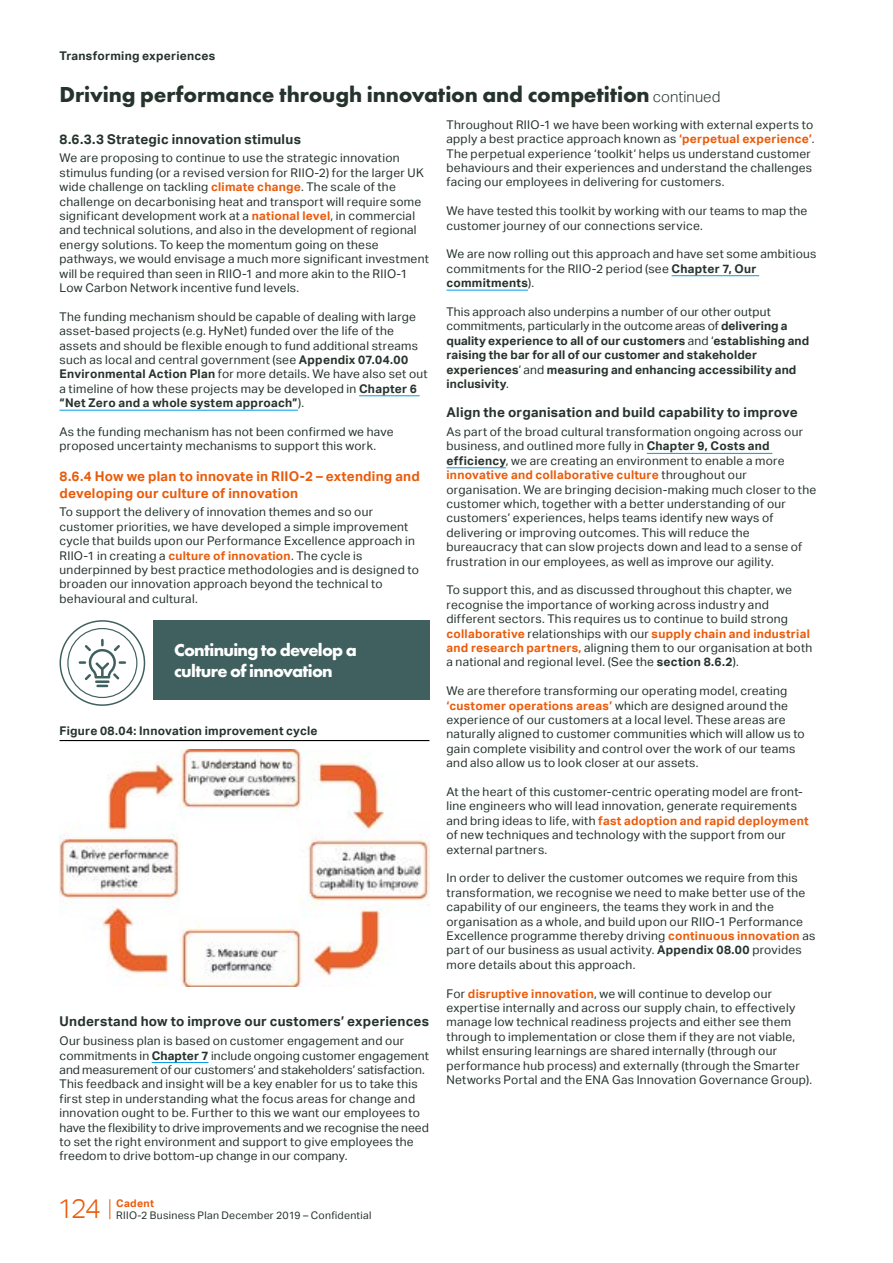
<style>
.page{position:relative;width:893px;height:1263px;background:#fff}
.page>*{position:absolute;margin:0;border:0;box-sizing:border-box;transform-origin:0 0}
.t1{font:300 27px "Aktiv Grotesk";color:#ea5b0b}
.MainheadLevel1{font:700 22.5px "Futura PT";letter-spacing:-.005em;color:#26332c}
.PulloutHeader_Colour{font:700 18px/21.6px "Futura PT";letter-spacing:-.04em;color:#fff}
.SubheadLevel3{font:700 13.5px "Aktiv Grotesk";letter-spacing:.015em;color:#26332c}
.SubheadLevel2{font:700 13.5px/16.5px "Aktiv Grotesk";letter-spacing:.015em;color:#ea5b0b}
.BodyText{font:12px/14.4px "Aktiv Grotesk";letter-spacing:.02em;color:#26332c}
.BodyText-2{font:700 12px/14.4px "Aktiv Grotesk";letter-spacing:.01em;color:#26332c}
.ChartHeader_new{font:700 12px "Aktiv Grotesk";letter-spacing:.02em;color:#26332c}
.t2{font:10.5px "Aktiv Grotesk";letter-spacing:.03em;color:#26332c}
.t3{font:700 10.5px "Aktiv Grotesk";letter-spacing:.025em;color:#ea5b0b}
.s1{font-family:"Aktiv Grotesk";font-weight:300;font-size:15px}
.s2{font-weight:700;color:#ea5b0b}
.s3{font-weight:700}
.s4{font-weight:400}
</style>
<div class="page">
<svg style="left:109px;top:1199px;width:1px;height:20px"></svg>
<hr style="left:359px;top:395px;width:61px;height:1px;background:#009fe3">
<hr style="left:60px;top:410px;width:238px;height:1px;background:#009fe3">
<hr style="left:60px;top:740px;width:369px;height:1px;background:#000">
<svg style="left:60px;top:621px;width:84px;height:84px"></svg>
<div style="left:67px;top:628px;width:70px;height:70px;border:1px solid #3f605f;border-radius:50%"></div>
<svg style="left:79px;top:639px;width:47px;height:48px"></svg>
<div style="left:60px;top:620px;width:85px;height:86px;border:2px solid #3f605f;border-radius:50%"></div>
<div style="left:153px;top:620px;width:276px;height:79px;background:#3f605f"></div>
<hr style="left:152px;top:1062px;width:56px;height:1px;background:#009fe3">
<img style="left:60px;top:750px;width:369px;height:236px">
<hr style="left:672px;top:275px;width:87px;height:1px;background:#009fe3">
<hr style="left:446px;top:290px;width:82px;height:1px;background:#009fe3">
<hr style="left:647px;top:453px;width:125px;height:1px;background:#009fe3">
<hr style="left:446px;top:467px;width:60px;height:1px;background:#009fe3">
<p class="BodyText-2" style="left:60px;top:48px;width:157px">Transforming experiences</p>
<h1 class="MainheadLevel1" style="left:60px;top:80px;width:662px">Driving performance through innovation and competition <span class="s1">continued</span></h1>
<p class="SubheadLevel3" style="left:60px;top:131px;width:243px">8.6.3.3 Strategic innovation stimulus</p>
<p class="BodyText" style="left:60px;top:151px;width:371px">We are proposing to continue to use the strategic innovation stimulus funding (or a revised version for RIIO-2) for the larger UK wide challenge on tackling <span class="s2">climate change</span>. The scale of the challenge on decarbonising heat and transport will require some significant development work at a <span class="s2">national level</span>, in commercial and technical solutions, and also in the development of regional energy solutions. To keep the momentum going on these pathways, we would envisage a much more significant investment will be required than seen in RIIO-1 and more akin to the RIIO-1<br>Low Carbon Network incentive fund levels.</p>
<p class="BodyText" style="left:60px;top:309px;width:370px">The funding mechanism should be capable of dealing with large asset-based projects (e.g. HyNet) funded over the life of the assets and should be flexible enough to fund additional streams such as local and central government (see <span class="s3">Appendix 07.04.00<br>Environmental Action Plan</span> for more details. We have also set out a timeline of how these projects may be developed in <span class="s3">Chapter 6 “Net Zero and a whole system approach”</span>).</p>
<p class="BodyText" style="left:60px;top:425px;width:336px">As the funding mechanism has not been confirmed we have proposed uncertainty mechanisms to support this work.</p>
<p class="SubheadLevel2" style="left:60px;top:468px;width:362px">8.6.4 How we plan to innovate in RIIO-2 – extending and developing our culture of innovation</p>
<p class="BodyText" style="left:60px;top:505px;width:361px">To support the delivery of innovation themes and so our customer priorities, we have developed a simple improvement cycle that builds upon our Performance Excellence approach in RIIO-1 in creating a <span class="s2">culture of innovation</span>. The cycle is underpinned by best practice methodologies and is designed to broaden our innovation approach beyond the technical to behavioural and cultural.</p>
<p class="PulloutHeader_Colour" style="left:174px;top:638px;width:184px">Continuing to develop a culture of innovation</p>
<p class="ChartHeader_new" style="left:60px;top:723px;width:260px">Figure 08.04: Innovation improvement cycle</p>
<p class="SubheadLevel3" style="left:60px;top:1014px;width:371px">Understand how to improve our customers’ experiences</p>
<p class="BodyText" style="left:60px;top:1034px;width:371px">Our business plan is based on customer engagement and our commitments in <span class="s3">Chapter 7</span> include ongoing customer engagement and measurement of our customers’ and stakeholders’ satisfaction.<br>This feedback and insight will be a key enabler for us to take this first step in understanding what the focus areas for change and innovation ought to be. Further to this we want our employees to have the flexibility to drive improvements and we recognise the need to set the right environment and support to give employees the freedom to drive bottom-up change in our company.</p>
<h1 class="t1" style="left:57px;top:1193px;width:45px">124</h1>
<p class="t3" style="left:116px;top:1197px;width:39px">Cadent</p>
<p class="t2" style="left:116px;top:1209px;width:257px">RIIO-2 Business Plan December 2019 – Confidential</p>
<p class="BodyText" style="left:446px;top:117px;width:369px">Throughout RIIO-1 we have been working with external experts to apply a best practice approach known as <span class="s2">‘perpetual experience’</span>.<br>The perpetual experience ‘toolkit’ helps us understand customer behaviours and their experiences and understand the challenges facing our employees in delivering for customers.</p>
<p class="BodyText" style="left:446px;top:204px;width:362px">We have tested this toolkit by working with our teams to map the customer journey of our connections service.</p>
<p class="BodyText" style="left:446px;top:247px;width:371px">We are now rolling out this approach and have set some ambitious commitments for the RIIO-2 period (see <span class="s3">Chapter 7, Our commitments</span>).</p>
<p class="BodyText-2" style="left:446px;top:305px;width:364px"><span class="s4">This approach also underpins a number of our other output commitments, particularly in the outcome areas of</span> delivering a quality experience to all of our customers <span class="s4">and ‘</span>establishing and raising the bar for all of our customer and stakeholder experiences<span class="s4">’ and</span> measuring and enhancing accessibility and inclusivity<span class="s4">.</span></p>
<p class="SubheadLevel3" style="left:446px;top:405px;width:353px">Align the organisation and build capability to improve</p>
<p class="BodyText" style="left:446px;top:425px;width:371px">As part of the broad cultural transformation ongoing across our business, and outlined more fully in <span class="s3">Chapter 9, Costs and efficiency</span>, we are creating an environment to enable a more <span class="s2">innovative and collaborative culture</span> throughout our organisation. We are bringing decision-making much closer to the customer which, together with a better understanding of our customers’ experiences, helps teams identify new ways of delivering or improving outcomes. This will reduce the bureaucracy that can slow projects down and lead to a sense of frustration in our employees, as well as improve our agility.</p>
<p class="BodyText" style="left:446px;top:583px;width:367px">To support this, and as discussed throughout this chapter, we recognise the importance of working across industry and different sectors. This requires us to continue to build strong <span class="s2">collaborative</span> relationships with our <span class="s2">supply chain and industrial and research partners,</span> aligning them to our organisation at both a national and regional level. (See the <span class="s3">section 8.6.2</span>).</p>
<p class="BodyText" style="left:446px;top:684px;width:360px">We are therefore transforming our operating model, creating <span class="s2">‘customer operations areas’</span> which are designed around the experience of our customers at a local level. These areas are naturally aligned to customer communities which will allow us to gain complete visibility and control over the work of our teams and also allow us to look closer at our assets.</p>
<p class="BodyText" style="left:446px;top:785px;width:364px">At the heart of this customer-centric operating model are front&shy;line engineers who will lead innovation, generate requirements and bring ideas to life, with <span class="s2">fast adoption and rapid deployment </span>of new techniques and technology with the support from our external partners.</p>
<p class="BodyText" style="left:446px;top:871px;width:370px">In order to deliver the customer outcomes we require from this transformation, we recognise we need to make better use of the capability of our engineers, the teams they work in and the organisation as a whole, and build upon our RIIO-1 Performance Excellence programme thereby driving <span class="s2">continuous innovation</span> as part of our business as usual activity. <span class="s3">Appendix 08.00</span> provides more details about this approach.</p>
<p class="BodyText" style="left:446px;top:986px;width:367px">For <span class="s2">disruptive innovation</span>, we will continue to develop our expertise internally and across our supply chain, to effectively manage low technical readiness projects and either see them through to implementation or close them if they are not viable, whilst ensuring learnings are shared internally (through our performance hub process) and externally (through the Smarter Networks Portal and the ENA Gas Innovation Governance Group).</p>
</div>
